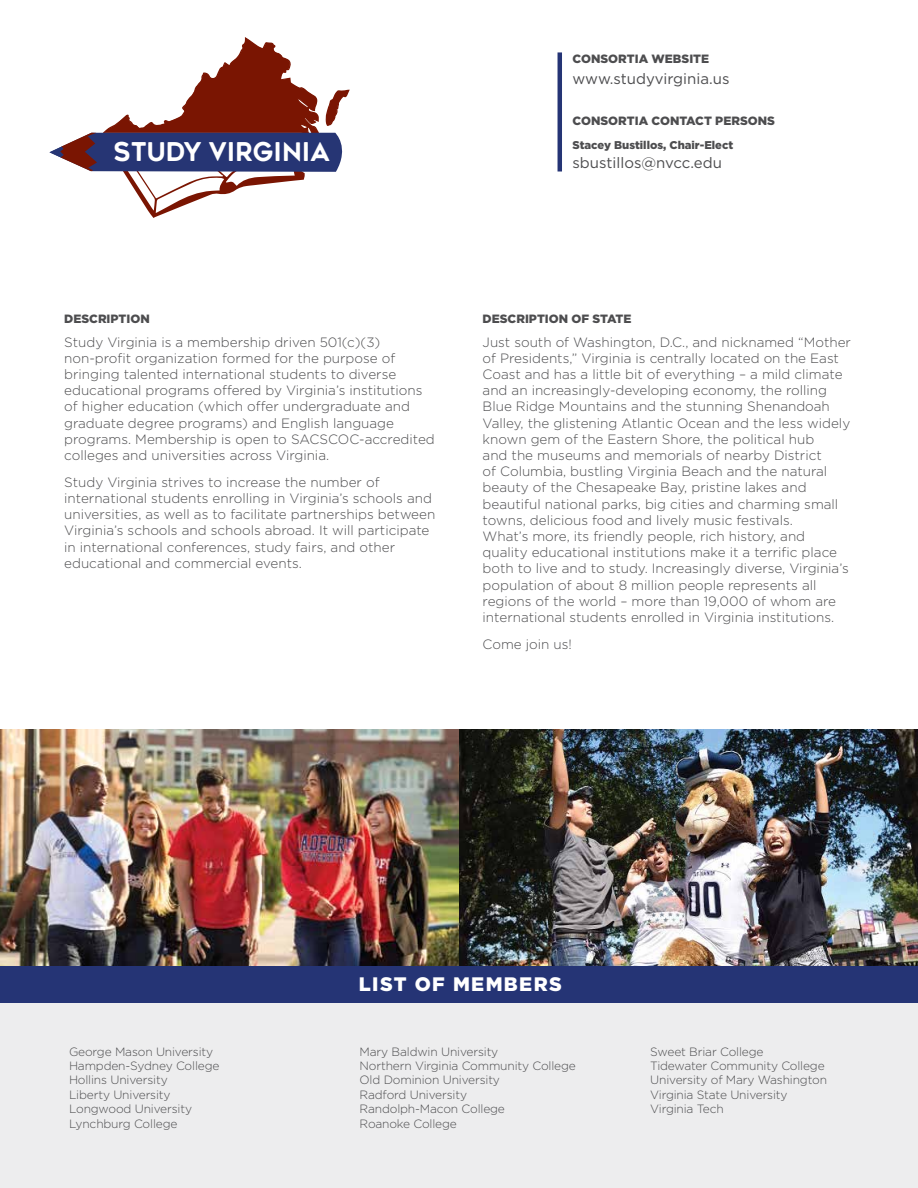
<style>
.page{position:relative;width:918px;height:1188px;background:#fff}
.page>*{position:absolute;margin:0;border:0;box-sizing:border-box;transform-origin:0 0}
.t1{font:25.8px "Mimi Mimi";color:#fff;scale:1.04 1}
.t2{font:900 19.5px "Gotham HTF";letter-spacing:.07em;color:#fff}
.t3{font:15px "Gotham HTF";color:#4d4d4f}
.t4{font:300 13.5px/16.2px "Gotham HTF";color:#4d4d4f}
.t5{font:300 12px/14.4px "Gotham HTF";letter-spacing:-.015em;color:#4d4d4f}
.t6{font:900 12px "Gotham HTF";color:#4d4d4f}
.t7{font:900 11.25px "Gotham HTF";color:#4d4d4f}
</style>
<div class="page">
<svg style="left:49px;top:37px;width:301px;height:181px"></svg>
<div style="left:0;top:970px;width:918px;height:218px;background:#ededee"></div>
<div style="left:0;top:966px;width:918px;height:37px;background:#253475"></div>
<hr style="left:558px;top:52px;width:4px;height:120px;background:#253475">
<img style="left:0;top:729px;width:918px;height:237px">
<h1 class="t1" style="left:114px;top:137px;width:209px">STUDY VIRGINIA</h1>
<p class="t6" style="left:573px;top:52px;width:138px">CONSORTIA WEBSITE</p>
<p class="t3" style="left:573px;top:71px;width:158px">www.studyvirginia.us</p>
<p class="t6" style="left:573px;top:114px;width:204px">CONSORTIA CONTACT PERSONS</p>
<p class="t7" style="left:573px;top:138px;width:162px">Stacey Bustillos, Chair-Elect</p>
<p class="t3" style="left:573px;top:155px;width:151px">sbustillos@nvcc.edu</p>
<p class="t6" style="left:64px;top:312px;width:87px">DESCRIPTION</p>
<p class="t4" style="left:64px;top:334px;width:372px">Study Virginia is a membership driven 501(c)(3) non-profit organization formed for the purpose of bringing talented international students to diverse educational programs offered by Virginia’s institutions of higher education (which offer undergraduate and graduate degree programs) and English language programs. Membership is open to SACSCOC-accredited colleges and universities across Virginia.</p>
<p class="t4" style="left:64px;top:474px;width:373px">Study Virginia strives to increase the number of international students enrolling in Virginia’s schools and universities, as well as to facilitate partnerships between Virginia’s schools and schools abroad. It will participate in international conferences, study fairs, and other educational and commercial events.</p>
<p class="t6" style="left:483px;top:312px;width:150px">DESCRIPTION OF STATE</p>
<p class="t4" style="left:483px;top:334px;width:370px">Just south of Washington, D.C., and nicknamed “Mother of Presidents,” Virginia is centrally located on the East Coast and has a little bit of everything – a mild climate and an increasingly-developing economy, the rolling Blue Ridge Mountains and the stunning Shenandoah Valley, the glistening Atlantic Ocean and the less widely known gem of the Eastern Shore, the political hub<br>and the museums and memorials of nearby District<br>of Columbia, bustling Virginia Beach and the natural beauty of the Chesapeake Bay, pristine lakes and beautiful national parks, big cities and charming small towns, delicious food and lively music festivals.<br>What’s more, its friendly people, rich history, and quality educational institutions make it a terrific place both to live and to study. Increasingly diverse, Virginia’s population of about 8 million people represents all regions of the world – more than 19,000 of whom are international students enrolled in Virginia institutions.</p>
<p class="t4" style="left:483px;top:636px;width:91px">Come join us!</p>
<h2 class="t2" style="left:359px;top:973px;width:204px">LIST OF MEMBERS</h2>
<p class="t5" style="left:69px;top:1044px;width:152px">George Mason University<br>Hampden-Sydney College<br>Hollins University<br>Liberty University<br>Longwood University<br>Lynchburg College</p>
<p class="t5" style="left:360px;top:1044px;width:218px">Mary Baldwin University<br>Northern Virginia Community College<br>Old Dominion University<br>Radford University<br>Randolph-Macon College<br>Roanoke College</p>
<p class="t5" style="left:650px;top:1044px;width:178px">Sweet Briar College<br>Tidewater Community College<br>University of Mary Washington<br>Virginia State University<br>Virginia Tech</p>
</div>
